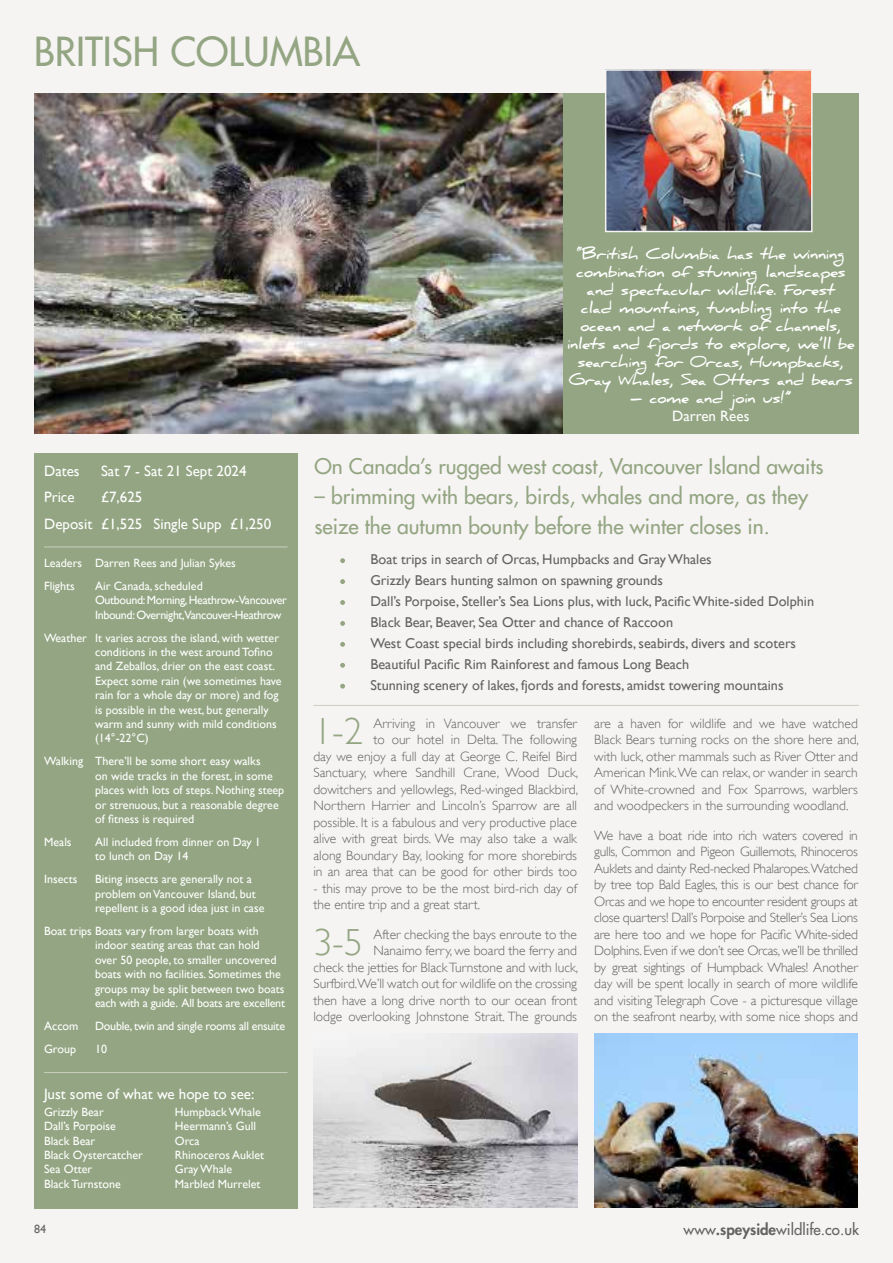
<style>
.page{position:relative;width:893px;height:1263px;background:#f6f4f2}
.page>*{position:absolute;margin:0;border:0;box-sizing:border-box;transform-origin:0 0}
.t1{font:500 39px "Futura Std";color:#93a582}
.t2{font:300 37.65px "Gill Sans";color:#93a582}
.t3{font:500 21px/30px "Futura Std";color:#93a582}
.t4{font:700 15px/18px "Daniel";letter-spacing:-.01em;color:#fff;text-align:center}
.t5{font:15px/26.5px "Gill Sans";color:#fff}
.t6{font:500 15px "Futura Std";color:#646363}
.t7{font:14.25px/21px "Gill Sans";color:#646363}
.t8{font:300 13.5px/16.5px "Gill Sans";color:#646363;text-align:right}
.t9{font:12px/14.4px "Gill Sans";color:#fff}
.t10{font:12px/14.4px "Gill Sans";letter-spacing:-.03em;color:#fff}
.t11{font:12px "Gill Sans";letter-spacing:-.02em;color:#fff}
.t12{font:12px "Gill Sans";color:#646363}
.s1{font-weight:800}
</style>
<div class="page">
<div style="left:34px;top:454px;width:264px;height:755px;background:#93a582"></div>
<div style="left:563px;top:94px;width:296px;height:340px;background:#93a582"></div>
<hr style="left:44px;top:546px;width:244px;height:1px;background:#cad0bf">
<svg style="left:340px;top:684px;width:5px;height:5px"></svg>
<svg style="left:340px;top:663px;width:5px;height:5px"></svg>
<svg style="left:340px;top:642px;width:5px;height:5px"></svg>
<svg style="left:340px;top:621px;width:5px;height:5px"></svg>
<svg style="left:340px;top:600px;width:5px;height:5px"></svg>
<svg style="left:340px;top:579px;width:5px;height:5px"></svg>
<svg style="left:340px;top:558px;width:5px;height:5px"></svg>
<hr style="left:313px;top:705px;width:546px;height:1px;background:#cad0bf">
<hr style="left:44px;top:1072px;width:244px;height:1px;background:#cad0bf">
<img style="left:594px;top:1033px;width:264px;height:175px">
<img style="left:313px;top:1033px;width:264px;height:175px">
<img style="left:608px;top:72px;width:202px;height:157px">
<div style="left:605px;top:69px;width:208px;height:163px;border:2px solid #f6f4f2"></div>
<img style="left:34px;top:94px;width:529px;height:340px">
<h1 class="t1" style="left:34px;top:27px;width:328px">BRITISH COLUMBIA</h1>
<p class="t4" style="left:567px;top:245px;width:289px">“British Columbia has the winning combination of stunning landscapes and spectacular wildlife. Forest<br>clad mountains, tumbling into the ocean and a network of channels, inlets and fjords to explore, we’ll be searching for Orcas, Humpbacks, Gray Whales, Sea Otters and bears</p>
<p class="t4" style="left:630px;top:389px;width:162px">– come and join us!”</p>
<p class="t5" style="left:672px;top:403px;width:79px">Darren Rees</p>
<p class="t5" style="left:44px;top:458px;width:37px">Dates</p>
<p class="t5" style="left:101px;top:458px;width:147px">Sat 7 - Sat 21 Sept 2024</p>
<p class="t5" style="left:44px;top:484px;width:32px">Price</p>
<p class="t5" style="left:44px;top:484px;width:229px;text-indent:57px">£7,625<br>Deposit £1,525 Single Supp £1,250</p>
<p class="t9" style="left:44px;top:552px;width:193px;line-height:23px">Leaders Darren Rees and Julian Sykes<br>Flights</p>
<p class="t10" style="left:95px;top:579px;width:193px">Air Canada, scheduled<br>Outbound: Morning, Heathrow-Vancouver<br>Inbound: Overnight,Vancouver-Heathrow</p>
<p class="t9" style="left:95px;top:631px;width:188px;text-indent:-51px">Weather It varies across the island, with wetter conditions in the west around Tofino and Zeballos, drier on the east coast.<br>Expect some rain (we sometimes have rain for a whole day or more) and fog is possible in the west, but generally warm and sunny with mild conditions (14°-22°C)</p>
<p class="t9" style="left:95px;top:754px;width:191px;text-indent:-51px">Walking There’ll be some short easy walks<br>on wide tracks in the forest, in some places with lots of steps. Nothing steep or strenuous, but a reasonable degree of fitness is required</p>
<p class="t9" style="left:44px;top:835px;width:29px">Meals</p>
<p class="t9" style="left:95px;top:835px;width:167px">All included from dinner on Day 1 to lunch on Day 14</p>
<p class="t9" style="left:44px;top:872px;width:35px">Insects</p>
<p class="t9" style="left:95px;top:872px;width:171px">Biting insects are generally not a problem on Vancouver Island, but repellent is a good idea just in case</p>
<p class="t9" style="left:95px;top:924px;width:191px;text-indent:-51px">Boat trips Boats vary from larger boats with indoor seating areas that can hold<br>over 50 people, to smaller uncovered boats with no facilities. Sometimes the groups may be split between two boats each with a guide. All boats are excellent</p>
<p class="t9" style="left:44px;top:1019px;width:36px">Accom</p>
<p class="t11" style="left:95px;top:1019px;width:192px">Double, twin and single rooms all ensuite</p>
<p class="t9" style="left:44px;top:1042px;width:33px">Group</p>
<p class="t9" style="left:95px;top:1042px;width:13px">10</p>
<p class="t5" style="left:44px;top:1081px;width:212px">Just some of what we hope to see:</p>
<p class="t9" style="left:44px;top:1105px;width:100px">Grizzly Bear<br>Dall’s Porpoise<br>Black Bear<br>Black Oystercatcher<br>Sea Otter<br>Black Turnstone</p>
<p class="t9" style="left:175px;top:1105px;width:91px">Humpback Whale<br>Heermann’s Gull<br>Orca<br>Rhinoceros Auklet<br>Gray Whale<br>Marbled Murrelet</p>
<h3 class="t3" style="left:314px;top:451px;width:510px">On Canada’s rugged west coast, Vancouver Island awaits</h3>
<h3 class="t3" style="left:314px;top:481px;width:495px">– brimming with bears, birds, whales and more, as they seize the autumn bounty before the winter closes in.</h3>
<p class="t7" style="left:370px;top:549px;width:445px">Boat trips in search of Orcas, Humpbacks and Gray Whales<br>Grizzly Bears hunting salmon on spawning grounds<br>Dall’s Porpoise, Steller’s Sea Lions plus, with luck, Pacific White-sided Dolphin Black Bear, Beaver, Sea Otter and chance of Raccoon<br>West Coast special birds including shorebirds, seabirds, divers and scoters Beautiful Pacific Rim Rainforest and famous Long Beach<br>Stunning scenery of lakes, fjords and forests, amidst towering mountains</p>
<h2 class="t2" style="left:313px;top:710px;width:51px">1-2</h2>
<p class="t8" style="left:313px;top:715px;width:266px">Arriving in Vancouver we transfer<br>to our hotel in Delta. The following<br>day we enjoy a full day at George C. Reifel Bird Sanctuary, where Sandhill Crane, Wood Duck, dowitchers and yellowlegs, Red-winged Blackbird, Northern Harrier and Lincoln’s Sparrow are all possible. It is a fabulous and very productive place alive with great birds. We may also take a walk along Boundary Bay, looking for more shorebirds in an area that can be good for other birds too</p>
<p class="t8" style="left:313px;top:880px;width:265px;text-align:left">- this may prove to be the most bird-rich day of the entire trip and a great start.</p>
<h2 class="t2" style="left:313px;top:921px;width:51px">3-5</h2>
<p class="t8" style="left:313px;top:926px;width:266px">After checking the bays enroute to the<br>Nanaimo ferry, we board the ferry and<br>check the jetties for Black Turnstone and with luck, Surfbird.We’ll watch out for wildlife on the crossing then have a long drive north to our ocean front lodge overlooking Johnstone Strait. The grounds</p>
<p class="t8" style="left:594px;top:715px;width:266px;text-align:justify">are a haven for wildlife and we have watched Black Bears turning rocks on the shore here and, with luck, other mammals such as River Otter and American Mink. We can relax, or wander in search of White-crowned and Fox Sparrows, warblers and woodpeckers in the surrounding woodland.</p>
<p class="t8" style="left:594px;top:827px;width:265px;text-align:justify">We have a boat ride into rich waters covered in gulls, Common and Pigeon Guillemots, Rhinoceros Auklets and dainty Red-necked Phalaropes.Watched by tree top Bald Eagles, this is our best chance for Orcas and we hope to encounter resident groups at close quarters! Dall’s Porpoise and Steller’s Sea Lions are here too and we hope for Pacific White-sided Dolphins. Even if we don’t see Orcas, we’ll be thrilled by great sightings of Humpback Whales! Another day will be spent locally in search of more wildlife and visiting Telegraph Cove - a picturesque village on the seafront nearby, with some nice shops and</p>
<p class="t12" style="left:34px;top:1222px;width:13px">84</p>
<p class="t6" style="left:684px;top:1220px;width:177px">www<span class="s1">.speyside</span>wildlife.co.uk</p>
</div>
